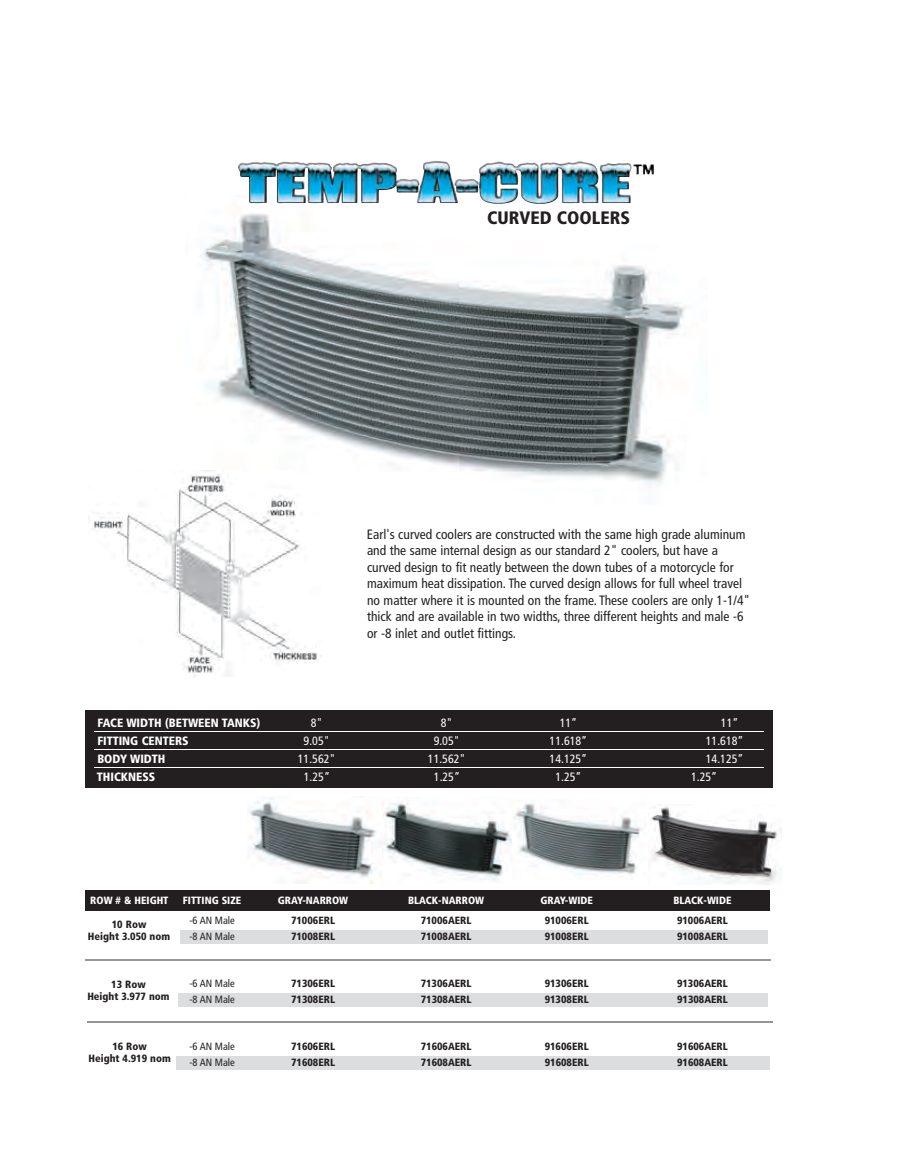
<style>
.page{position:relative;width:918px;height:1175px;background:#fff}
.page>*{position:absolute;margin:0;border:0;box-sizing:border-box;transform-origin:0 0}
.t1{font:900 condensed 18px "Frutiger";color:#231f20}
.t2{font:condensed 13.5px/16.5px "Frutiger";color:#231f20}
.t3{font:condensed 12px "Frutiger";color:#fff}
.t4{font:900 condensed 12px "Frutiger";color:#fff}
.t5{font:900 condensed 10.5px/12px "Frutiger";color:#231f20;text-align:center}
.t6{font:900 condensed 10.5px "Frutiger";color:#fff}
.t7{font:condensed 10.5px "Frutiger";color:#231f20}
</style>
<div class="page">
<img style="left:200px;top:195px;width:487px;height:291px">
<img style="left:92px;top:470px;width:229px;height:206px">
<div style="left:307px;top:640px;width:8px;height:8px;background:#fff"></div>
<div style="left:155px;top:626px;width:9px;height:7px;background:#fff"></div>
<div style="left:176px;top:1056px;width:593px;height:13px;background:#dcddde"></div>
<img style="left:417px;top:161px;width:163px;height:44px">
<div style="left:85px;top:890px;width:684px;height:21px;background:#231f20"></div>
<div style="left:180px;top:930px;width:588px;height:13px;background:#dcddde"></div>
<div style="left:179px;top:993px;width:589px;height:13px;background:#dcddde"></div>
<div style="left:85px;top:710px;width:688px;height:78px;background:#231f20"></div>
<hr style="left:94px;top:731px;width:670px;height:1px;background:#fff">
<hr style="left:94px;top:749px;width:670px;height:1px;background:#fff">
<hr style="left:94px;top:767px;width:670px;height:1px;background:#fff">
<hr style="left:85px;top:959px;width:686px;height:1px;background:#949698">
<hr style="left:87px;top:1021px;width:686px;height:1px;background:#949698">
<img style="left:247px;top:797px;width:265px;height:86px">
<img style="left:512px;top:799px;width:130px;height:76px">
<img style="left:651px;top:806px;width:130px;height:78px">
<h1 class="t1" style="left:487px;top:207px;width:144px">CURVED COOLERS</h1>
<p class="t2" style="left:367px;top:526px;width:385px">Earl's curved coolers are constructed with the same high grade aluminum and the same internal design as our standard 2" coolers, but have a curved design to fit neatly between the down tubes of a motorcycle for maximum heat dissipation. The curved design allows for full wheel travel no matter where it is mounted on the frame. These coolers are only 1-1/4" thick and are available in two widths, three different heights and male -6 or -8 inlet and outlet fittings.</p>
<p class="t4" style="left:97px;top:716px;width:165px">FACE WIDTH (BETWEEN TANKS)</p>
<p class="t3" style="left:311px;top:716px;width:13px">8"</p>
<p class="t3" style="left:441px;top:716px;width:13px">8"</p>
<p class="t3" style="left:560px;top:716px;width:19px">11”</p>
<p class="t3" style="left:721px;top:716px;width:19px">11”</p>
<p class="t4" style="left:97px;top:734px;width:93px">FITTING CENTERS</p>
<p class="t3" style="left:304px;top:734px;width:28px">9.05"</p>
<p class="t3" style="left:434px;top:734px;width:28px">9.05"</p>
<p class="t3" style="left:550px;top:734px;width:39px">11.618”</p>
<p class="t3" style="left:706px;top:734px;width:39px">11.618”</p>
<p class="t4" style="left:97px;top:752px;width:70px">BODY WIDTH</p>
<p class="t3" style="left:298px;top:752px;width:39px">11.562"</p>
<p class="t3" style="left:428px;top:752px;width:39px">11.562"</p>
<p class="t3" style="left:550px;top:752px;width:39px">14.125”</p>
<p class="t3" style="left:706px;top:752px;width:39px">14.125”</p>
<p class="t4" style="left:97px;top:770px;width:60px">THICKNESS</p>
<p class="t3" style="left:304px;top:770px;width:28px">1.25”</p>
<p class="t3" style="left:434px;top:770px;width:28px">1.25”</p>
<p class="t3" style="left:555px;top:770px;width:28px">1.25”</p>
<p class="t3" style="left:691px;top:770px;width:28px">1.25”</p>
<p class="t6" style="left:90px;top:894px;width:80px">ROW # &amp; HEIGHT</p>
<p class="t6" style="left:183px;top:894px;width:60px">FITTING SIZE</p>
<p class="t6" style="left:278px;top:894px;width:72px">GRAY-NARROW</p>
<p class="t6" style="left:408px;top:894px;width:78px">BLACK-NARROW</p>
<p class="t6" style="left:540px;top:894px;width:54px">GRAY-WIDE</p>
<p class="t6" style="left:673px;top:894px;width:60px">BLACK-WIDE</p>
<p class="t7" style="left:189px;top:914px;width:47px">-6 AN Male</p>
<p class="t5" style="left:291px;top:914px;width:46px">71006ERL</p>
<p class="t5" style="left:421px;top:914px;width:52px">71006AERL</p>
<p class="t5" style="left:545px;top:914px;width:46px">91006ERL</p>
<p class="t5" style="left:677px;top:914px;width:52px">91006AERL</p>
<p class="t7" style="left:189px;top:929px;width:47px">-8 AN Male</p>
<p class="t5" style="left:291px;top:930px;width:46px">71008ERL</p>
<p class="t5" style="left:421px;top:930px;width:52px">71008AERL</p>
<p class="t5" style="left:545px;top:930px;width:46px">91008ERL</p>
<p class="t5" style="left:677px;top:930px;width:52px">91008AERL</p>
<p class="t7" style="left:189px;top:977px;width:47px">-6 AN Male</p>
<p class="t5" style="left:291px;top:977px;width:46px">71306ERL</p>
<p class="t5" style="left:421px;top:977px;width:52px">71306AERL</p>
<p class="t5" style="left:545px;top:977px;width:46px">91306ERL</p>
<p class="t5" style="left:677px;top:977px;width:52px">91306AERL</p>
<p class="t7" style="left:189px;top:992px;width:47px">-8 AN Male</p>
<p class="t5" style="left:291px;top:993px;width:46px">71308ERL</p>
<p class="t5" style="left:421px;top:993px;width:52px">71308AERL</p>
<p class="t5" style="left:545px;top:993px;width:46px">91308ERL</p>
<p class="t5" style="left:677px;top:993px;width:52px">91308AERL</p>
<p class="t7" style="left:189px;top:1040px;width:47px">-6 AN Male</p>
<p class="t5" style="left:291px;top:1040px;width:46px">71606ERL</p>
<p class="t5" style="left:421px;top:1040px;width:52px">71606AERL</p>
<p class="t5" style="left:545px;top:1040px;width:46px">91606ERL</p>
<p class="t5" style="left:677px;top:1040px;width:52px">91606AERL</p>
<p class="t7" style="left:189px;top:1055px;width:47px">-8 AN Male</p>
<p class="t5" style="left:291px;top:1056px;width:46px">71608ERL</p>
<p class="t5" style="left:421px;top:1056px;width:52px">71608AERL</p>
<p class="t5" style="left:545px;top:1056px;width:46px">91608ERL</p>
<p class="t5" style="left:677px;top:1056px;width:52px">91608AERL</p>
<p class="t5" style="left:88px;top:918px;width:84px">10 ROW<br>HEIGHT 3.050 NOM</p>
<p class="t5" style="left:87px;top:978px;width:84px">13 ROW<br>HEIGHT 3.977 NOM</p>
<p class="t5" style="left:89px;top:1040px;width:84px">16 ROW<br>HEIGHT 4.919 NOM</p>
</div>
